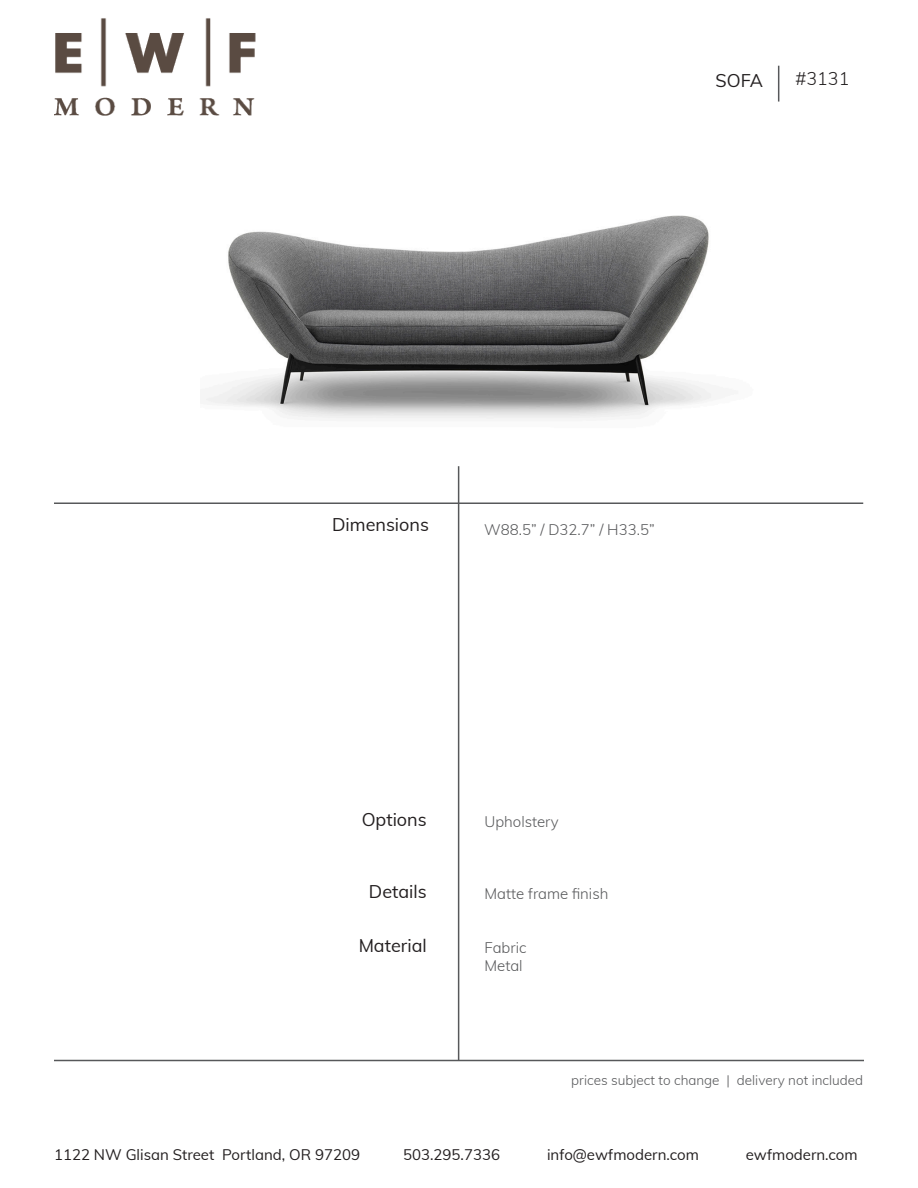
<style>
.page{position:relative;width:918px;height:1188px;background:#fff}
.page>*{position:absolute;margin:0;border:0;box-sizing:border-box;transform-origin:0 0}
.t1{font:18px "Muli";color:#231f20}
.t2{font:300 18px "Muli";color:#231f20}
.t3{font:15px "Muli";color:#231f20}
.t4{font:300 15px "Muli";color:#57585a}
.t5{font:300 13.5px "Muli";color:#57585a}
</style>
<div class="page">
<img style="left:206px;top:215px;width:506px;height:204px">
<img style="left:54px;top:18px;width:202px;height:98px">
<hr style="left:54px;top:1060px;width:810px;height:1px;background:#57585a">
<hr style="left:54px;top:502px;width:809px;height:2px;background:#57585a">
<hr style="left:458px;top:466px;width:1px;height:595px;background:#57585a">
<hr style="left:778px;top:66px;width:1px;height:36px;background:#57585a">
<p class="t1" style="left:716px;top:67px;width:49px">SOFA</p>
<p class="t2" style="left:795px;top:66px;width:56px">#3131</p>
<p class="t1" style="left:332px;top:512px;width:98px">Dimensions</p>
<p class="t4" style="left:484px;top:519px;width:172px">W88.5” / D32.7” / H33.5”</p>
<p class="t1" style="left:362px;top:807px;width:67px">Options</p>
<p class="t4" style="left:484px;top:810px;width:76px">Upholstery</p>
<p class="t1" style="left:369px;top:879px;width:59px">Details</p>
<p class="t4" style="left:484px;top:882px;width:125px">Matte frame finish</p>
<p class="t1" style="left:359px;top:933px;width:70px">Material</p>
<p class="t4" style="left:484px;top:936px;width:43px">Fabric</p>
<p class="t4" style="left:484px;top:954px;width:40px">Metal</p>
<p class="t5" style="left:571px;top:1071px;width:293px">prices subject to change | delivery not included</p>
<p class="t3" style="left:54px;top:1144px;width:308px">1122 NW Glisan Street Portland, OR 97209</p>
<p class="t3" style="left:403px;top:1144px;width:98px">503.295.7336</p>
<p class="t3" style="left:547px;top:1144px;width:153px">info@ewfmodern.com</p>
<p class="t3" style="left:746px;top:1144px;width:113px">ewfmodern.com</p>
</div>
